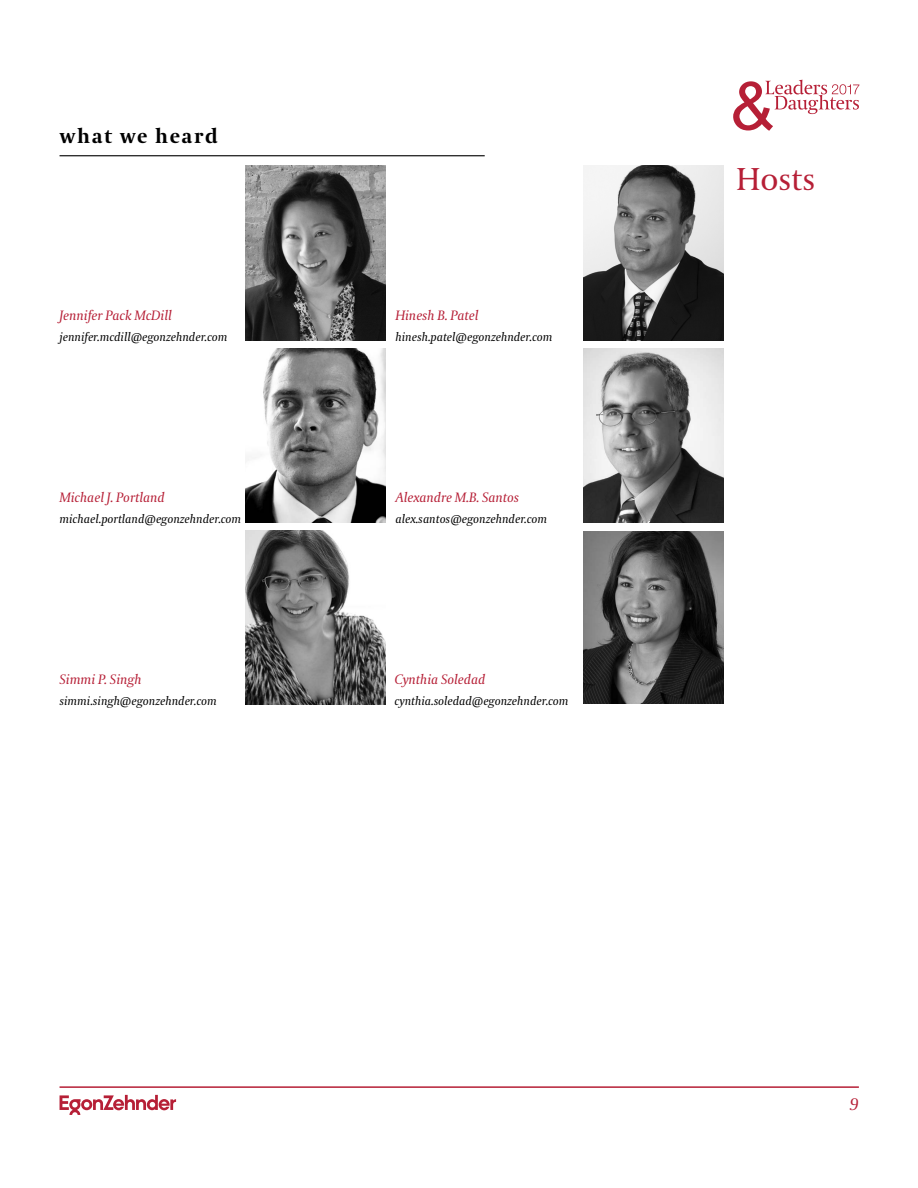
<style>
.page{position:relative;width:918px;height:1188px;background:#fff}
.page>*{position:absolute;margin:0;border:0;box-sizing:border-box;transform-origin:0 0}
.t1{font:31.5px "Coranto 2";color:#b61f36}
.t2{font:700 20.4px "Coranto 2";letter-spacing:.08em;color:#000}
.t3{font:italic 16.5px "Coranto 2";color:#b61f36}
.t4{font:italic 13.5px "Coranto 2";color:#b61f36}
.t5{font:italic 12px "Coranto 2";color:#000}
</style>
<div class="page">
<svg style="left:60px;top:1095px;width:116px;height:20px"></svg>
<hr style="left:60px;top:1086px;width:799px;height:2px;background:#b61f36">
<hr style="left:60px;top:155px;width:425px;height:1px;background:#000">
<svg style="left:733px;top:80px;width:126px;height:51px"></svg>
<img style="left:246px;top:166px;width:140px;height:175px">
<img style="left:584px;top:166px;width:140px;height:175px">
<img style="left:246px;top:348px;width:140px;height:175px">
<img style="left:584px;top:348px;width:140px;height:175px">
<img style="left:246px;top:530px;width:140px;height:175px">
<img style="left:584px;top:531px;width:140px;height:173px">
<h2 class="t2" style="left:60px;top:123px;width:160px">what we heard</h2>
<h1 class="t1" style="left:737px;top:160px;width:80px">Hosts</h1>
<p class="t4" style="left:60px;top:307px;width:114px">Jennifer Pack McDill</p>
<p class="t5" style="left:60px;top:329px;width:169px">jennifer.mcdill@egonzehnder.com</p>
<p class="t4" style="left:395px;top:307px;width:85px">Hinesh B. Patel</p>
<p class="t5" style="left:395px;top:329px;width:158px">hinesh.patel@egonzehnder.com</p>
<p class="t4" style="left:60px;top:489px;width:107px">Michael J. Portland</p>
<p class="t5" style="left:60px;top:511px;width:183px">michael.portland@egonzehnder.com</p>
<p class="t4" style="left:395px;top:489px;width:125px">Alexandre M.B. Santos</p>
<p class="t5" style="left:395px;top:511px;width:153px">alex.santos@egonzehnder.com</p>
<p class="t4" style="left:60px;top:671px;width:83px">Simmi P. Singh</p>
<p class="t5" style="left:60px;top:694px;width:159px">simmi.singh@egonzehnder.com</p>
<p class="t4" style="left:394px;top:671px;width:92px">Cynthia Soledad</p>
<p class="t5" style="left:394px;top:694px;width:176px">cynthia.soledad@egonzehnder.com</p>
<h3 class="t3" style="left:850px;top:1095px;width:11px">9</h3>
</div>
